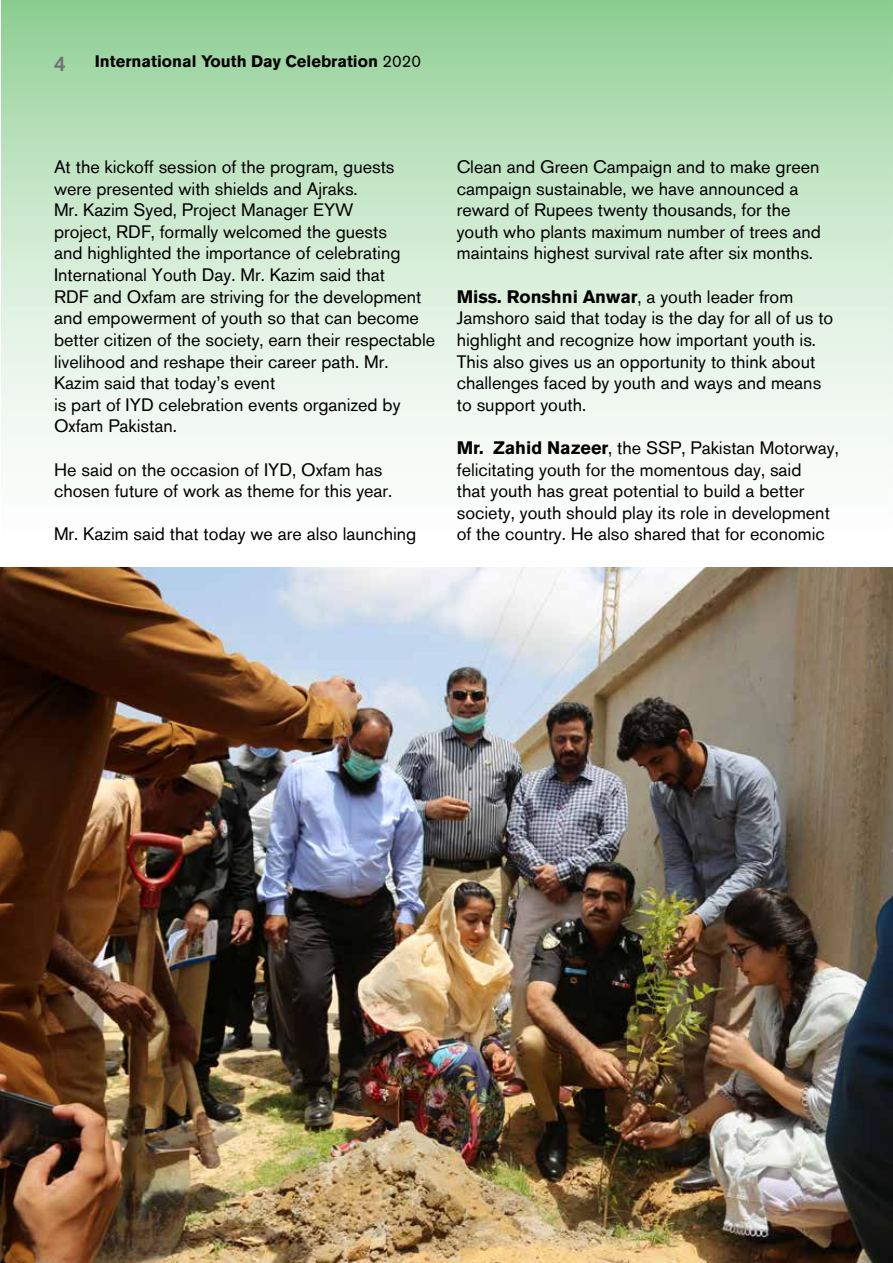
<style>
.page{position:relative;width:893px;height:1263px;background:#fff}
.page>*{position:absolute;margin:0;border:0;box-sizing:border-box;transform-origin:0 0}
.t1{font:500 21px "Akzidenz Grotesk BE";color:#717275}
.t2{font:18px/21.6px "Akzidenz Grotesk BE";color:#000}
.t3{font:700 16.5px "Akzidenz Grotesk BE";color:#000}
.s1{font-weight:400}
.s2{font-weight:700}
</style>
<div class="page">
<svg style="left:2px;top:0;width:891px;height:445px;background:#c8e7cb"></svg>
<img style="left:0;top:567px;width:893px;height:696px">
<p class="t1" style="left:54px;top:50px;width:13px">4</p>
<p class="t3" style="left:95px;top:52px;width:328px">International Youth Day Celebration <span class="s1">2020</span></p>
<p class="t2" style="left:54px;top:156px;width:383px">At the kickoff session of the program, guests were presented with shields and Ajraks.<br>Mr. Kazim Syed, Project Manager EYW<br>project, RDF, formally welcomed the guests<br>and highlighted the importance of celebrating International Youth Day. Mr. Kazim said that<br>RDF and Oxfam are striving for the development and empowerment of youth so that can become better citizen of the society, earn their respectable livelihood and reshape their career path. Mr.<br>Kazim said that today’s event<br>is part of IYD celebration events organized by Oxfam Pakistan.</p>
<p class="t2" style="left:54px;top:458px;width:340px">He said on the occasion of IYD, Oxfam has chosen future of work as theme for this year.</p>
<p class="t2" style="left:54px;top:523px;width:364px">Mr. Kazim said that today we are also launching</p>
<p class="t2" style="left:457px;top:156px;width:366px">Clean and Green Campaign and to make green campaign sustainable, we have announced a reward of Rupees twenty thousands, for the youth who plants maximum number of trees and maintains highest survival rate after six months.</p>
<p class="t2" style="left:457px;top:286px;width:378px"><span class="s2">Miss. Ronshni Anwar</span>, a youth leader from Jamshoro said that today is the day for all of us to highlight and recognize how important youth is.<br>This also gives us an opportunity to think about challenges faced by youth and ways and means to support youth.</p>
<p class="t2" style="left:457px;top:437px;width:384px"><span class="s2">Mr. Zahid Nazeer</span>, the SSP, Pakistan Motorway, felicitating youth for the momentous day, said<br>that youth has great potential to build a better society, youth should play its role in development of the country. He also shared that for economic</p>
</div>
